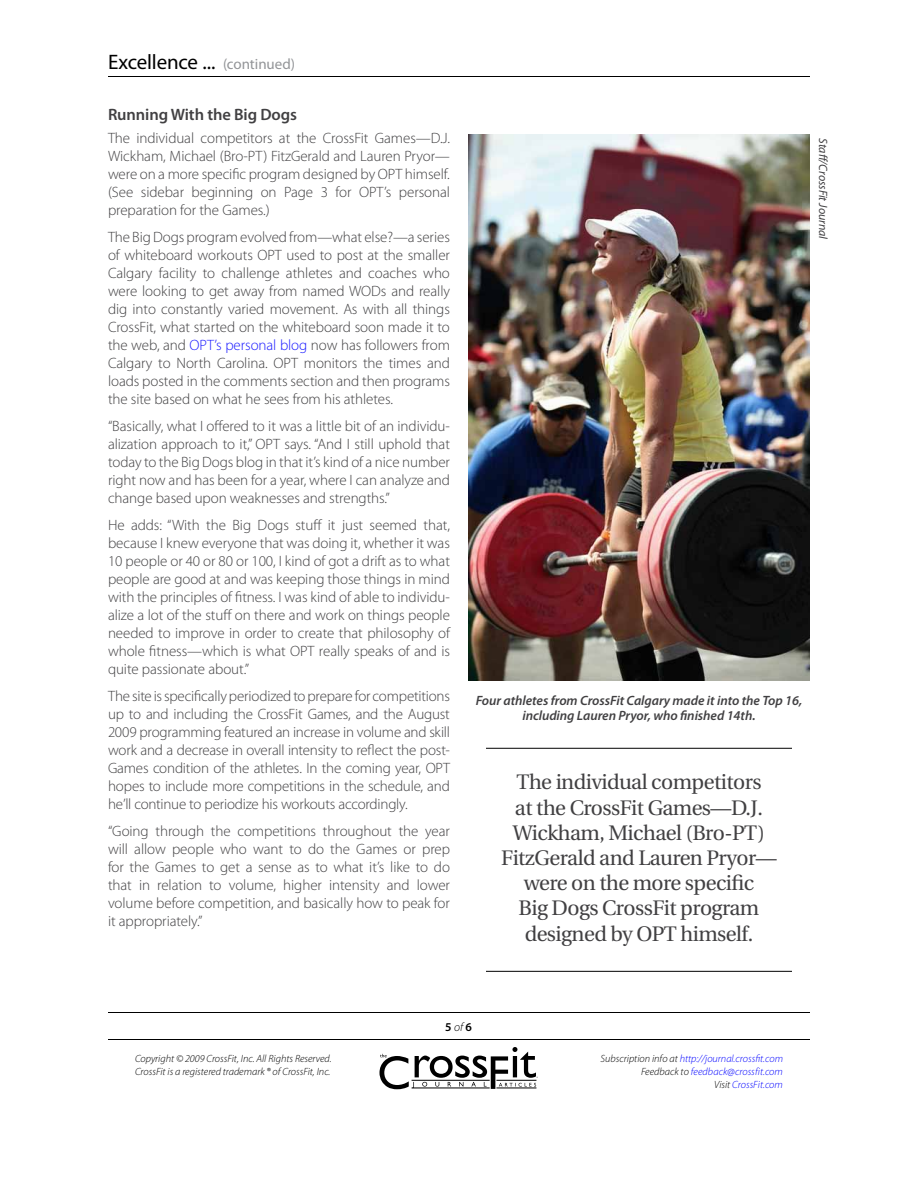
<style>
.page{position:relative;width:918px;height:1188px;background:#fff}
.page>*{position:absolute;margin:0;border:0;box-sizing:border-box;transform-origin:0 0}
.t1{font:21px/25.2px "Utopia";letter-spacing:-.025em;color:#414042;text-align:center}
.t2{font:21px "Myriad Pro";letter-spacing:-.005em;color:#000}
.t3{font:600 16.5px "Myriad Pro";letter-spacing:-.005em;color:#414042}
.t4{font:300 15px/18px "Myriad Pro";letter-spacing:-.005em;color:#414042;text-align:justify}
.t5{font:italic 600 13.5px/15px "Myriad Pro";letter-spacing:-.005em;color:#414042;text-align:center}
.t6{font:italic 12px "Myriad Pro";letter-spacing:-.005em;color:#414042}
.t7{font:600 12px "Myriad Pro";color:#000}
.t8{font:italic 300 10.5px/12.6px "Myriad Pro";color:#00f;text-align:right}
.t9{font:italic 300 10.5px/12.6px "Myriad Pro";color:#000}
.s1{font-size:15px;color:#939598}
.s2{color:#1a1aff}
.s3{font-weight:300;font-style:italic}
.s4{color:#000}
</style>
<div class="page">
<svg style="left:379px;top:1047px;width:159px;height:42px"></svg>
<hr style="left:108px;top:1012px;width:702px;height:1px;background:#000">
<hr style="left:108px;top:1039px;width:702px;height:1px;background:#000">
<hr style="left:108px;top:76px;width:702px;height:1px;background:#000">
<hr style="left:486px;top:748px;width:306px;height:1px;background:#000">
<hr style="left:486px;top:971px;width:306px;height:1px;background:#000">
<img style="left:468px;top:134px;width:342px;height:546px">
<h1 class="t2" style="left:108px;top:50px;width:189px">Excellence ... <span class="s1">(continued)</span></h1>
<p class="t3" style="left:108px;top:106px;width:191px">Running With the Big Dogs</p>
<p class="t4" style="left:108px;top:129px;width:344px">The individual competitors at the CrossFit Games—D.J.<br>Wickham, Michael (Bro-PT) FitzGerald and Lauren Pryor— were on a more specific program designed by OPT himself. (See sidebar beginning on Page 3 for OPT’s personal preparation for the Games.)</p>
<p class="t4" style="left:108px;top:228px;width:344px">The Big Dogs program evolved from—what else?—a series of whiteboard workouts OPT used to post at the smaller Calgary facility to challenge athletes and coaches who were looking to get away from named WODs and really dig into constantly varied movement. As with all things CrossFit, what started on the whiteboard soon made it to the web, and <span class="s2">OPT’s personal blog</span> now has followers from Calgary to North Carolina. OPT monitors the times and loads posted in the comments section and then programs the site based on what he sees from his athletes.</p>
<p class="t4" style="left:108px;top:417px;width:344px">“Basically, what I offered to it was a little bit of an individu&shy;alization approach to it,” OPT says. “And I still uphold that today to the Big Dogs blog in that it’s kind of a nice number right now and has been for a year, where I can analyze and change based upon weaknesses and strengths.”</p>
<p class="t4" style="left:108px;top:516px;width:344px">He adds: “With the Big Dogs stuff it just seemed that, because I knew everyone that was doing it, whether it was 10 people or 40 or 80 or 100, I kind of got a drift as to what people are good at and was keeping those things in mind with the principles of fitness. I was kind of able to individu&shy;alize a lot of the stuff on there and work on things people needed to improve in order to create that philosophy of whole fitness—which is what OPT really speaks of and is quite passionate about.”</p>
<p class="t4" style="left:108px;top:687px;width:344px">The site is specifically periodized to prepare for competitions up to and including the CrossFit Games, and the August 2009 programming featured an increase in volume and skill work and a decrease in overall intensity to reflect the post-Games condition of the athletes. In the coming year, OPT hopes to include more competitions in the schedule, and he’ll continue to periodize his workouts accordingly.</p>
<p class="t4" style="left:108px;top:822px;width:344px">“Going through the competitions throughout the year will allow people who want to do the Games or prep for the Games to get a sense as to what it’s like to do that in relation to volume, higher intensity and lower volume before competition, and basically how to peak for it appropriately.”</p>
<p class="t6" style="left:829px;top:138px;width:103px;rotate:90deg">Staff/CrossFit Journal</p>
<p class="t5" style="left:476px;top:694px;width:328px">Four athletes from CrossFit Calgary made it into the Top 16, including Lauren Pryor, who finished 14th.</p>
<h1 class="t1" style="left:501px;top:770px;width:277px">The individual competitors<br>at the CrossFit Games—D.J.<br>Wickham, Michael (Bro-PT)<br>FitzGerald and Lauren Pryor— were on the more specific<br>Big Dogs CrossFit program designed by OPT himself.</h1>
<p class="t7" style="left:445px;top:1020px;width:28px">5 <span class="s3">of</span> 6</p>
<p class="t9" style="left:135px;top:1053px;width:198px">Copyright © 2009 CrossFit, Inc. All Rights Reserved.<br>CrossFit is a registered trademark ® of CrossFit, Inc.</p>
<p class="t8" style="left:601px;top:1053px;width:184px"><span class="s4">Subscription info at</span> http://journal.crossfit.com<br><span class="s4">Feedback to</span> feedback@crossfit.com<br><span class="s4">Visit</span> CrossFit.com</p>
</div>
